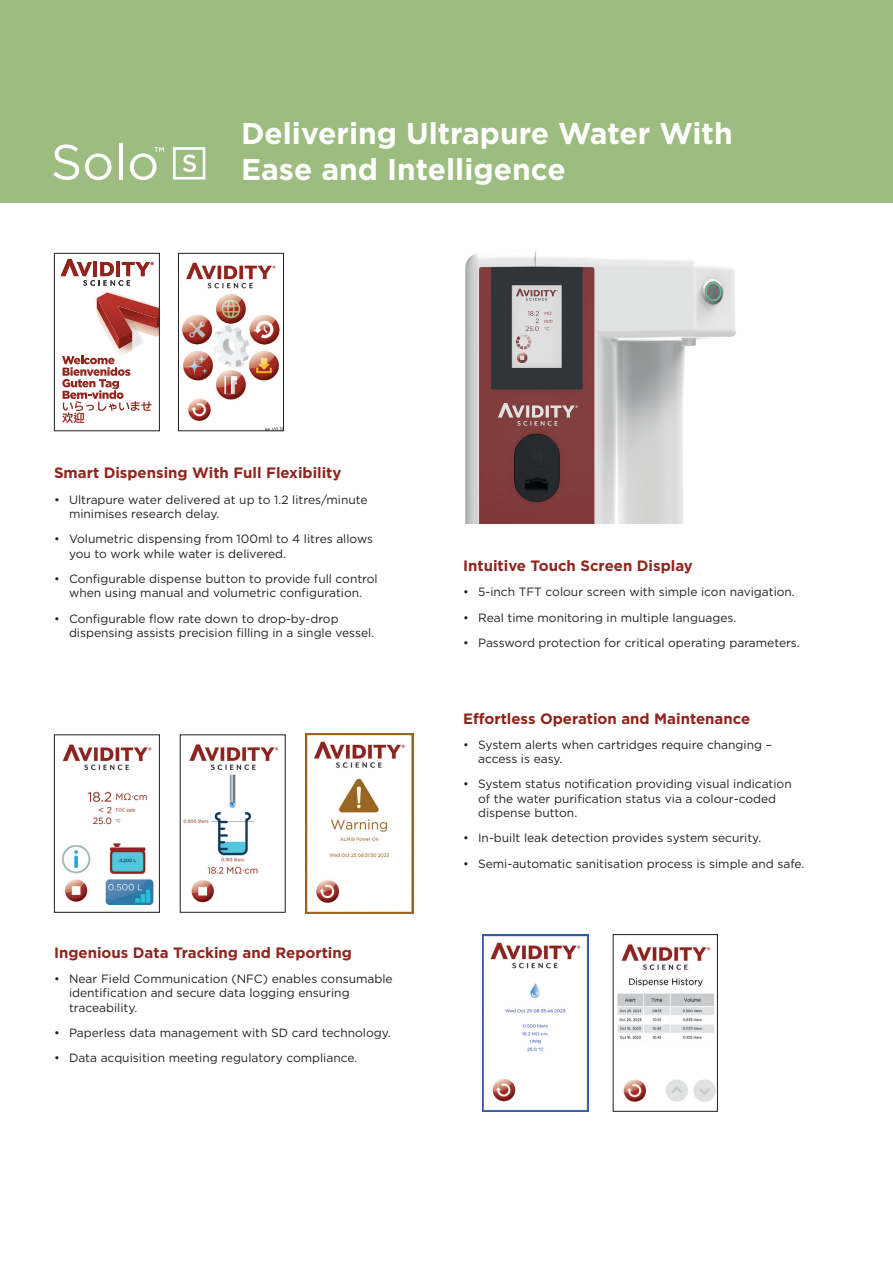
<style>
.page{position:relative;width:893px;height:1263px;background:#fff}
.page>*{position:absolute;margin:0;border:0;box-sizing:border-box;transform-origin:0 0}
.t1{font:700 30px/36px "Gotham";color:#fff}
.t2{font:700 15px "Gotham";color:#91241d}
.t3{font:12px/14.4px "Gotham";color:#231f20}
.t4{font:700 3.9px "Arial";color:#91241d}
</style>
<div class="page">
<img style="left:81px;top:291px;width:62px;height:65px">
<img style="left:97px;top:349px;width:22px;height:7px">
<img style="left:119px;top:349px;width:13px;height:7px">
<img style="left:97px;top:292px;width:61px;height:47px">
<img style="left:119px;top:331px;width:13px;height:18px">
<img style="left:97px;top:298px;width:22px;height:51px">
<div style="left:0;top:0;width:893px;height:202px;background:#9cbd7f"></div>
<img style="left:465px;top:251px;width:271px;height:273px">
<img style="left:617px;top:944px;width:99px;height:158px">
<div style="left:613px;top:934px;width:105px;height:178px;border:1px solid #231f20"></div>
<img style="left:482px;top:934px;width:106px;height:177px">
<img style="left:305px;top:734px;width:108px;height:179px">
<img style="left:183px;top:744px;width:96px;height:159px">
<div style="left:180px;top:734px;width:106px;height:179px;border:1px solid #231f20"></div>
<img style="left:62px;top:744px;width:92px;height:161px">
<div style="left:54px;top:734px;width:106px;height:179px;border:1px solid #231f20"></div>
<img style="left:181px;top:262px;width:101px;height:167px">
<div style="left:178px;top:253px;width:106px;height:178px;border:1px solid #231f20"></div>
<div style="left:54px;top:253px;width:106px;height:178px;border:1px solid #231f20"></div>
<svg style="left:61px;top:259px;width:89px;height:27px"></svg>
<svg style="left:62px;top:356px;width:90px;height:67px"></svg>
<svg style="left:53px;top:144px;width:26px;height:36px"></svg>
<svg style="left:85px;top:153px;width:27px;height:27px"></svg>
<hr style="left:119px;top:143px;width:4px;height:37px;background:#fff">
<svg style="left:173px;top:147px;width:32px;height:33px"></svg>
<svg style="left:130px;top:147px;width:34px;height:33px"></svg>
<p class="t4" style="left:151px;top:261px;width:4px">®</p>
<h1 class="t1" style="left:241px;top:115px;width:493px">Delivering Ultrapure Water With<br>Ease and Intelligence</h1>
<p class="t2" style="left:54px;top:463px;width:289px">Smart Dispensing With Full Flexibility</p>
<p class="t3" style="left:69px;top:492px;width:300px;text-indent:-15px">• Ultrapure water delivered at up to 1.2 litres/minute minimises research delay.</p>
<p class="t3" style="left:69px;top:532px;width:306px;text-indent:-15px">• Volumetric dispensing from 100ml to 4 litres allows you to work while water is delivered.</p>
<p class="t3" style="left:54px;top:571px;width:325px;text-align:center">• Configurable dispense button to provide full control when using manual and volumetric configuration.</p>
<p class="t3" style="left:69px;top:611px;width:307px;text-indent:-15px">• Configurable flow rate down to drop-by-drop dispensing assists precision fi lling in a single vessel.</p>
<p class="t2" style="left:54px;top:942px;width:299px">Ingenious Data Tracking and Reporting</p>
<p class="t3" style="left:69px;top:971px;width:325px;text-indent:-15px">• Near Field Communication (NFC) enables consumable identification and secure data logging ensuring traceability.</p>
<p class="t3" style="left:54px;top:1025px;width:338px">• Paperless data management with SD card technology.</p>
<p class="t3" style="left:54px;top:1050px;width:305px">• Data acquisition meeting regulatory compliance.</p>
<p class="t2" style="left:463px;top:556px;width:231px">Intuitive Touch Screen Display</p>
<p class="t3" style="left:463px;top:585px;width:333px">• 5-inch TFT colour screen with simple icon navigation.</p>
<p class="t3" style="left:463px;top:610px;width:275px">• Real time monitoring in multiple languages.</p>
<p class="t3" style="left:463px;top:635px;width:338px">• Password protection for critical operating parameters.</p>
<p class="t2" style="left:463px;top:708px;width:289px">Effortless Operation and Maintenance</p>
<p class="t3" style="left:478px;top:737px;width:295px;text-indent:-15px">• System alerts when cartridges require changing – access is easy.</p>
<p class="t3" style="left:478px;top:777px;width:315px;text-indent:-15px">• System status notification providing visual indication of the water purification status via a colour-coded dispense button.</p>
<p class="t3" style="left:463px;top:831px;width:300px">• In-built leak detection provides system security.</p>
<p class="t3" style="left:463px;top:856px;width:343px">• Semi-automatic sanitisation process is simple and safe.</p>
</div>
